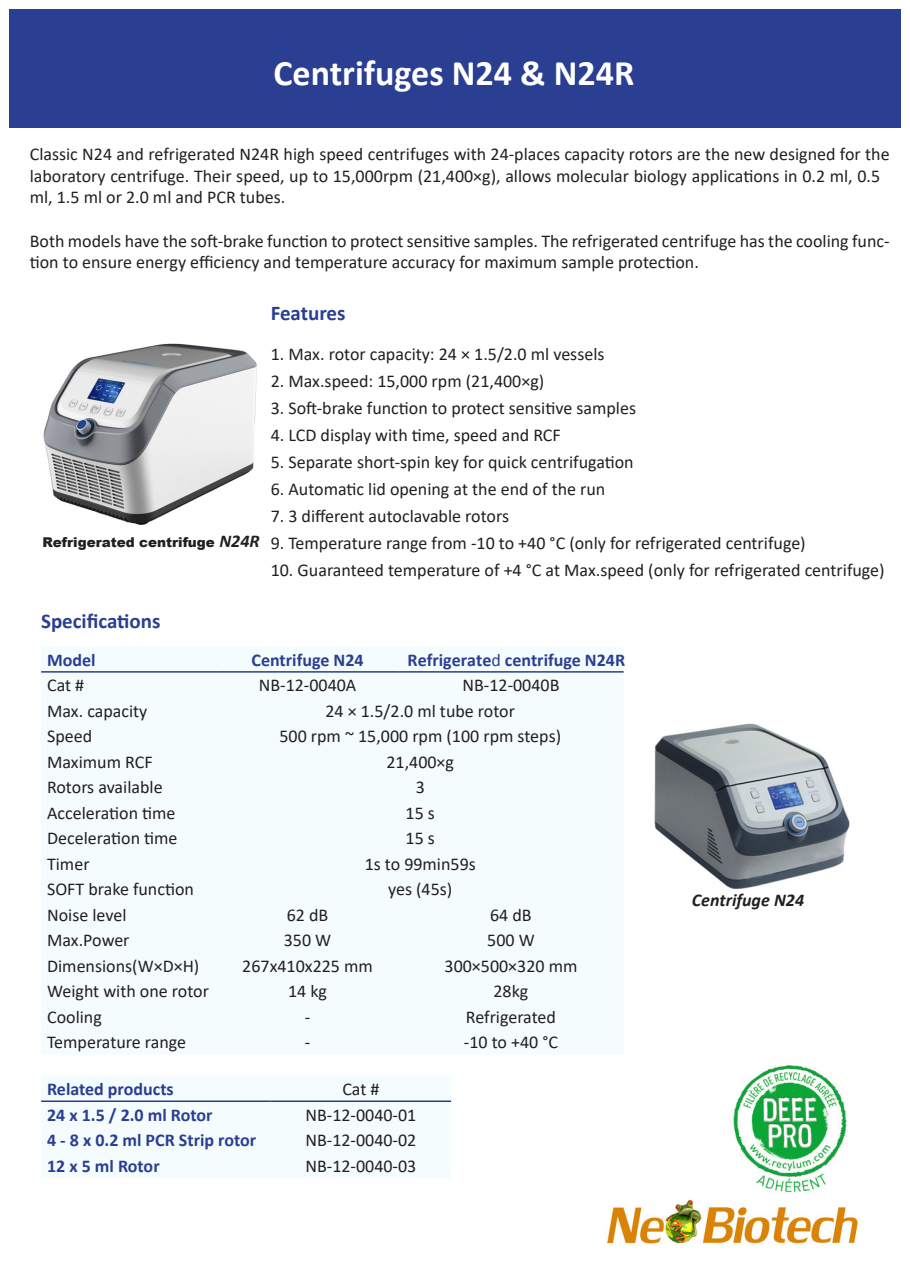
<style>
.page{position:relative;width:910px;height:1280px;background:#fff}
.page>*{position:absolute;margin:0;border:0;box-sizing:border-box;transform-origin:0 0}
.t1{font:700 36px "Calibri";color:#fff}
.t2{font:700 21px "Calibri";color:#2a3e92}
.t3{font:18px/21.6px "Calibri";color:#231f20}
.t4{font:700 18px "Calibri";color:#2a3e92}
.t5{font:italic 700 18px "Calibri";color:#231f20}
.t6{font:900 13.5px "Arial";color:#231f20}
.s1{font-weight:400;color:#2b4091}
.s2{font-family:"Calibri";font-weight:700;font-style:italic;font-size:18px}
</style>
<div class="page">
<div style="left:9px;top:9px;width:892px;height:119px;background:#2a3e92"></div>
<img style="left:43px;top:343px;width:214px;height:182px">
<hr style="left:41px;top:671px;width:176px;height:2px;background:#2a3e92">
<hr style="left:217px;top:671px;width:181px;height:2px;background:#2a3e92">
<hr style="left:398px;top:671px;width:226px;height:2px;background:#2a3e92">
<img style="left:733px;top:1066px;width:115px;height:128px">
<img style="left:607px;top:1200px;width:251px;height:44px">
<hr style="left:41px;top:1100px;width:230px;height:2px;background:#2a3e92">
<hr style="left:271px;top:1100px;width:180px;height:2px;background:#2a3e92">
<img style="left:654px;top:723px;width:196px;height:166px">
<h1 class="t1" style="left:274px;top:48px;width:362px">Centrifuges N24 &amp; N24R</h1>
<p class="t3" style="left:30px;top:143px;width:861px">Classic N24 and refrigerated N24R high speed centrifuges with 24-places capacity rotors are the new designed for the laboratory centrifuge. Their speed, up to 15,000rpm (21,400×g), allows molecular biology applications in 0.2 ml, 0.5 ml, 1.5 ml or 2.0 ml and PCR tubes.</p>
<p class="t3" style="left:30px;top:229px;width:861px">Both models have the soft-brake function to protect sensitive samples. The refrigerated centrifuge has the cooling func&shy;tion to ensure energy efficiency and temperature accuracy for maximum sample protection.</p>
<p class="t2" style="left:271px;top:298px;width:76px">Features</p>
<p class="t3" style="left:271px;top:343px;width:335px">1. Max. rotor capacity: 24 × 1.5/2.0 ml vessels</p>
<p class="t3" style="left:271px;top:370px;width:275px">2. Max.speed: 15,000 rpm (21,400×g)</p>
<p class="t3" style="left:271px;top:397px;width:367px">3. Soft-brake function to protect sensitive samples</p>
<p class="t3" style="left:271px;top:424px;width:292px">4. LCD display with time, speed and RCF</p>
<p class="t3" style="left:271px;top:451px;width:364px">5. Separate short-spin key for quick centrifugation</p>
<p class="t3" style="left:271px;top:478px;width:336px">6. Automatic lid opening at the end of the run</p>
<p class="t3" style="left:271px;top:505px;width:240px">7. 3 different autoclavable rotors</p>
<p class="t3" style="left:271px;top:532px;width:536px">9. Temperature range from -10 to +40 °C (only for refrigerated centrifuge)</p>
<p class="t3" style="left:271px;top:559px;width:615px">10. Guaranteed temperature of +4 °C at Max.speed (only for refrigerated centrifuge)</p>
<p class="t2" style="left:41px;top:606px;width:121px">Specifications</p>
<p class="t4" style="left:47px;top:647px;width:50px">Model</p>
<p class="t4" style="left:252px;top:647px;width:114px">Centrifuge N24</p>
<p class="t4" style="left:408px;top:647px;width:219px">Refrigerate<span class="s1">d</span> centrifuge N24R</p>
<p class="t3" style="left:47px;top:674px;width:39px">Cat #</p>
<p class="t3" style="left:259px;top:674px;width:99px">NB-12-0040A</p>
<p class="t3" style="left:462px;top:674px;width:98px">NB-12-0040B</p>
<p class="t3" style="left:47px;top:700px;width:102px">Max. capacity</p>
<p class="t3" style="left:325px;top:700px;width:191px">24 × 1.5/2.0 ml tube rotor</p>
<p class="t3" style="left:47px;top:725px;width:47px">Speed</p>
<p class="t3" style="left:279px;top:725px;width:283px">500 rpm ~ 15,000 rpm (100 rpm steps)</p>
<p class="t3" style="left:47px;top:751px;width:107px">Maximum RCF</p>
<p class="t3" style="left:386px;top:751px;width:69px">21,400×g</p>
<p class="t3" style="left:47px;top:776px;width:117px">Rotors available</p>
<p class="t3" style="left:416px;top:776px;width:11px">3</p>
<p class="t3" style="left:47px;top:802px;width:130px">Acceleration time</p>
<p class="t3" style="left:406px;top:802px;width:31px">15 s</p>
<p class="t3" style="left:47px;top:827px;width:132px">Deceleration time</p>
<p class="t3" style="left:406px;top:827px;width:31px">15 s</p>
<p class="t3" style="left:47px;top:853px;width:44px">Timer</p>
<p class="t3" style="left:365px;top:853px;width:113px">1s to 99min59s</p>
<p class="t3" style="left:47px;top:878px;width:148px">SOFT brake function</p>
<p class="t3" style="left:388px;top:878px;width:66px">yes (45s)</p>
<p class="t3" style="left:47px;top:904px;width:81px">Noise level</p>
<p class="t3" style="left:287px;top:904px;width:43px">62 dB</p>
<p class="t3" style="left:490px;top:904px;width:43px">64 dB</p>
<p class="t3" style="left:47px;top:929px;width:84px">Max.Power</p>
<p class="t3" style="left:284px;top:929px;width:49px">350 W</p>
<p class="t3" style="left:487px;top:929px;width:49px">500 W</p>
<p class="t3" style="left:47px;top:955px;width:154px">Dimensions(W×D×H)</p>
<p class="t3" style="left:242px;top:955px;width:132px">267x410x225 mm</p>
<p class="t3" style="left:445px;top:955px;width:134px">300×500×320 mm</p>
<p class="t3" style="left:47px;top:980px;width:163px">Weight with one rotor</p>
<p class="t3" style="left:288px;top:980px;width:40px">14 kg</p>
<p class="t3" style="left:493px;top:980px;width:36px">28kg</p>
<p class="t3" style="left:47px;top:1006px;width:56px">Cooling</p>
<p class="t3" style="left:305px;top:1006px;width:7px">-</p>
<p class="t3" style="left:466px;top:1006px;width:92px">Refrigerated</p>
<p class="t3" style="left:47px;top:1031px;width:141px">Temperature range</p>
<p class="t3" style="left:305px;top:1031px;width:7px">-</p>
<p class="t3" style="left:464px;top:1031px;width:96px">-10 to +40 °C</p>
<p class="t4" style="left:47px;top:1076px;width:128px">Related products</p>
<p class="t3" style="left:342px;top:1078px;width:39px">Cat #</p>
<p class="t4" style="left:47px;top:1102px;width:167px">24 x 1.5 / 2.0 ml Rotor</p>
<p class="t3" style="left:305px;top:1103px;width:112px">NB-12-0040-01</p>
<p class="t4" style="left:47px;top:1127px;width:211px">4 - 8 x 0.2 ml PCR Strip rotor</p>
<p class="t3" style="left:305px;top:1129px;width:112px">NB-12-0040-02</p>
<p class="t4" style="left:47px;top:1153px;width:114px">12 x 5 ml Rotor</p>
<p class="t3" style="left:305px;top:1154px;width:112px">NB-12-0040-03</p>
<p class="t6" style="left:42px;top:537px;width:219px">Refrigerated centrifuge <span class="s2">N24R</span></p>
<p class="t5" style="left:692px;top:887px;width:114px">Centrifuge N24</p>
</div>
